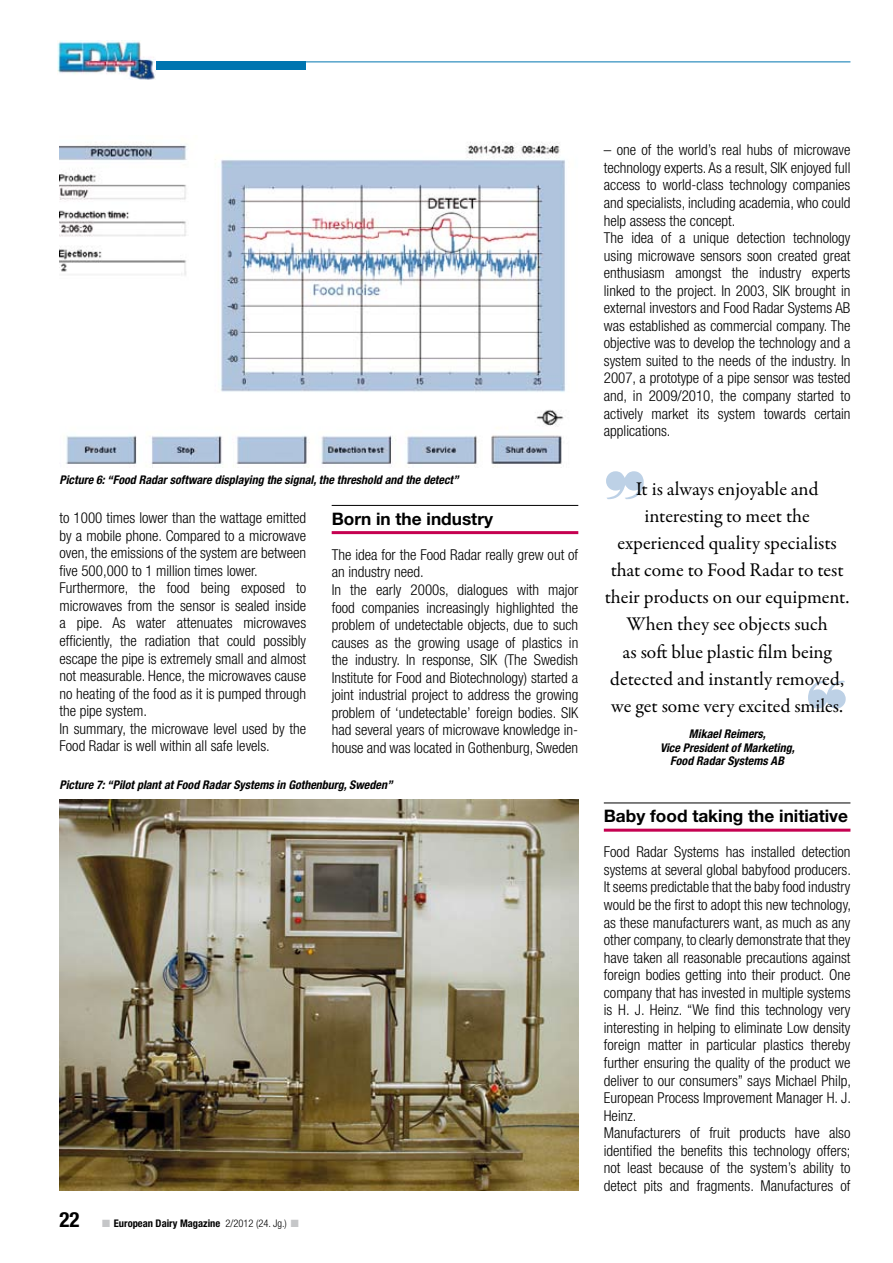
<style>
.page{position:relative;width:893px;height:1263px;background:#fff}
.page>*{position:absolute;margin:0;border:0;box-sizing:border-box;transform-origin:0 0}
.t1{font:19.5px/27px "Garamond Premr Pro";color:#000;text-align:center}
.t2{font:700 17.25px "Helvetica Neue LT Pro";color:#000}
.t3{font:300 condensed 15px/17.5px "Helvetica Neue LT Pro";color:#000}
.t4{font:italic 700 condensed 12px/13.5px "Helvetica Neue LT Pro";color:#000;text-align:center}
.t5{font:700 condensed 10.5px "Helvetica Neue LT Pro";color:#000}
.s1{font-size:21px}
.s2{color:#c5c6c8}
.s3{font-weight:300}
</style>
<div class="page">
<hr style="left:155px;top:62px;width:695px;height:1px;background:#0075b0">
<div style="left:155px;top:62px;width:151px;height:8px;background:#0075b0"></div>
<img style="left:57px;top:41px;width:99px;height:39px">
<hr style="left:332px;top:505px;width:246px;height:1px;background:#000">
<hr style="left:332px;top:531px;width:246px;height:3px;background:#c50050">
<hr style="left:604px;top:803px;width:246px;height:1px;background:#000">
<hr style="left:604px;top:829px;width:246px;height:3px;background:#c50050">
<img style="left:60px;top:142px;width:506px;height:325px">
<img style="left:60px;top:799px;width:518px;height:392px">
<p class="t4" style="left:60px;top:473px;width:401px">Picture 6: “Food Radar software displaying the signal, the threshold and the detect”</p>
<p class="t3" style="left:60px;top:509px;width:248px">to 1000 times lower than the wattage emitted by a mobile phone. Compared to a microwave oven, the emissions of the system are between five 500,000 to 1 million times lower.<br>Furthermore, the food being exposed to microwaves from the sensor is sealed inside a pipe. As water attenuates microwaves efficiently, the radiation that could possibly escape the pipe is extremely small and almost not measurable. Hence, the microwaves cause no heating of the food as it is pumped through the pipe system.<br>In summary, the microwave level used by the Food Radar is well within all safe levels.</p>
<p class="t2" style="left:332px;top:508px;width:163px">Born in the industry</p>
<p class="t3" style="left:332px;top:546px;width:248px">The idea for the Food Radar really grew out of an industry need.<br>In the early 2000s, dialogues with major food companies increasingly highlighted the problem of undetectable objects, due to such causes as the growing usage of plastics in the industry. In response, SIK (The Swedish Institute for Food and Biotechnology) started a joint industrial project to address the growing problem of ‘undetectable’ foreign bodies. SIK had several years of microwave knowledge in&shy;house and was located in Gothenburg, Sweden</p>
<p class="t4" style="left:60px;top:778px;width:335px">Picture 7: “Pilot plant at Food Radar Systems in Gothenburg, Sweden”</p>
<p class="t5" style="left:60px;top:1217px;width:241px"><span class="s1">22</span> <span class="s2">■</span> European Dairy Magazine <span class="s3">2/2012 (24. Jg.)</span> <span class="s2">■</span></p>
<p class="t3" style="left:604px;top:141px;width:248px">– one of the world’s real hubs of microwave technology experts. As a result, SIK enjoyed full access to world-class technology companies and specialists, including academia, who could help assess the concept.<br>The idea of a unique detection technology using microwave sensors soon created great enthusiasm amongst the industry experts linked to the project. In 2003, SIK brought in external investors and Food Radar Systems AB was established as commercial company. The objective was to develop the technology and a system suited to the needs of the industry. In 2007, a prototype of a pipe sensor was tested and, in 2009/2010, the company started to actively market its system towards certain applications.</p>
<p class="t1" style="left:605px;top:476px;width:246px">It is always enjoyable and interesting to meet the experienced quality specialists that come to Food Radar to test their products on our equipment.<br>When they see objects such<br>as soft blue plastic film being detected and instantly removed, we get some very excited smiles.</p>
<p class="t4" style="left:660px;top:727px;width:136px">Mikael Reimers,<br>Vice President of Marketing,<br>Food Radar Systems AB</p>
<p class="t2" style="left:604px;top:805px;width:246px">Baby food taking the initiative</p>
<p class="t3" style="left:604px;top:843px;width:249px">Food Radar Systems has installed detection systems at several global babyfood producers.<br>It seems predictable that the baby food industry would be the first to adopt this new technology, as these manufacturers want, as much as any other company, to clearly demonstrate that they have taken all reasonable precautions against foreign bodies getting into their product. One company that has invested in multiple systems is H. J. Heinz. “We find this technology very interesting in helping to eliminate Low density foreign matter in particular plastics thereby further ensuring the quality of the product we deliver to our consumers” says Michael Philp, European Process Improvement Manager H. J.<br>Heinz.<br>Manufacturers of fruit products have also identified the benefits this technology offers; not least because of the system’s ability to detect pits and fragments. Manufactures of</p>
</div>
